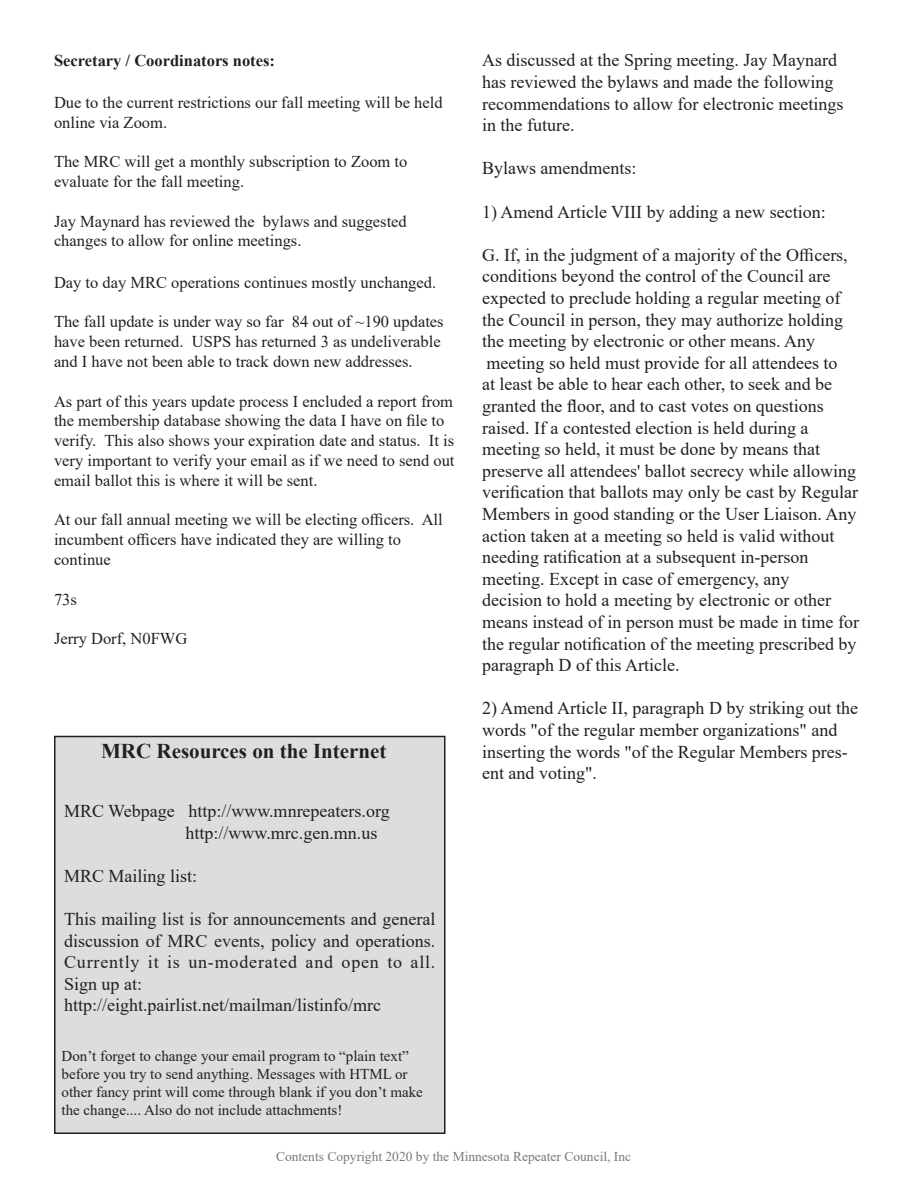
<style>
.page{position:relative;width:918px;height:1188px;background:#fff}
.page>*{position:absolute;margin:0;border:0;box-sizing:border-box;transform-origin:0 0}
.t1{font:700 21px "Times New Roman";color:#231f20}
.t2{font:18px/21.6px "Times New Roman";color:#231f20}
.t3{font:18px "Times New Roman";letter-spacing:.045em;color:#231f20}
.t4{font:16.5px/19.8px "Times New Roman";color:#231f20}
.t5{font:700 16.5px "Times New Roman";color:#231f20}
.t6{font:15px/18px "Times New Roman";color:#231f20}
.t7{font:13.5px "Times New Roman";color:#76787b}
</style>
<div class="page">
<div style="left:55px;top:736px;width:390px;height:397px;background:#dcdddf"></div>
<div style="left:54px;top:736px;width:392px;height:398px;border:2px solid #231f20"></div>
<p class="t5" style="left:54px;top:49px;width:223px">Secretary / Coordinators notes:</p>
<p class="t4" style="left:54px;top:92px;width:390px">Due to the current restrictions our fall meeting will be held online via Zoom.</p>
<p class="t4" style="left:54px;top:151px;width:355px">The MRC will get a monthly subscription to Zoom to</p>
<p class="t4" style="left:54px;top:171px;width:192px">evaluate for the fall meeting.</p>
<p class="t4" style="left:54px;top:211px;width:354px">Jay Maynard has reviewed the bylaws and suggested changes to allow for online meetings.</p>
<p class="t4" style="left:54px;top:272px;width:384px">Day to day MRC operations continues mostly unchanged.</p>
<p class="t4" style="left:54px;top:312px;width:391px">The fall update is under way so far 84 out of ~190 updates have been returned. USPS has returned 3 as undeliverable and I have not been able to track down new addresses.</p>
<p class="t4" style="left:54px;top:391px;width:402px">As part of this years update process I encluded a report from the membership database showing the data I have on file to verify. This also shows your expiration date and status. It is very important to verify your email as if we need to send out email ballot this is where it will be sent.</p>
<p class="t4" style="left:54px;top:510px;width:390px">At our fall annual meeting we will be electing officers. All incumbent officers have indicated they are willing to</p>
<p class="t4" style="left:54px;top:549px;width:58px">continue</p>
<p class="t4" style="left:54px;top:589px;width:24px">73s</p>
<p class="t4" style="left:54px;top:628px;width:135px">Jerry Dorf, N0FWG</p>
<p class="t1" style="left:101px;top:736px;width:287px">MRC Resources on the Internet</p>
<p class="t2" style="left:64px;top:800px;width:327px">MRC Webpage http://www.mnrepeaters.org</p>
<p class="t2" style="left:186px;top:821px;width:193px">http://www.mrc.gen.mn.us</p>
<p class="t2" style="left:64px;top:864px;width:135px">MRC Mailing list:</p>
<p class="t2" style="left:64px;top:908px;width:373px">This mailing list is for announcements and general discussion of MRC events, policy and operations.</p>
<p class="t3" style="left:64px;top:950px;width:373px">Currently it is un-moderated and open to all.</p>
<p class="t2" style="left:64px;top:972px;width:80px">Sign up at:</p>
<p class="t2" style="left:64px;top:994px;width:319px">http://eight.pairlist.net/mailman/listinfo/mrc</p>
<p class="t6" style="left:62px;top:1047px;width:363px">Don’t forget to change your email program to “plain text” before you try to send anything. Messages with HTML or other fancy print will come through blank if you don’t make the change.... Also do not include attachments!</p>
<p class="t2" style="left:482px;top:49px;width:363px">As discussed at the Spring meeting. Jay Maynard has reviewed the bylaws and made the following recommendations to allow for electronic meetings in the future.</p>
<p class="t2" style="left:482px;top:157px;width:156px">Bylaws amendments:</p>
<p class="t2" style="left:482px;top:200px;width:345px">1) Amend Article VIII by adding a new section:</p>
<p class="t2" style="left:482px;top:243px;width:367px">G. If, in the judgment of a majority of the Officers, conditions beyond the control of the Council are expected to preclude holding a regular meeting of the Council in person, they may authorize holding the meeting by electronic or other means. Any</p>
<p class="t2" style="left:482px;top:351px;width:357px">meeting so held must provide for all attendees to at least be able to hear each other, to seek and be granted the floor, and to cast votes on questions raised. If a contested election is held during a</p>
<p class="t2" style="left:482px;top:438px;width:339px">meeting so held, it must be done by means that</p>
<p class="t2" style="left:482px;top:459px;width:376px">preserve all attendees' ballot secrecy while allowing</p>
<p class="t2" style="left:482px;top:481px;width:377px">verification that ballots may only be cast by Regular Members in good standing or the User Liaison. Any action taken at a meeting so held is valid without needing ratification at a subsequent in-person</p>
<p class="t2" style="left:482px;top:567px;width:309px">meeting. Except in case of emergency, any</p>
<p class="t2" style="left:482px;top:589px;width:378px">decision to hold a meeting by electronic or other means instead of in person must be made in time for the regular notification of the meeting prescribed by paragraph D of this Article.</p>
<p class="t2" style="left:482px;top:697px;width:377px">2) Amend Article II, paragraph D by striking out the words "of the regular member organizations" and inserting the words "of the Regular Members pres&shy;ent and voting".</p>
<p class="t7" style="left:276px;top:1147px;width:357px">Contents Copyright 2020 by the Minnesota Repeater Council, Inc</p>
</div>
